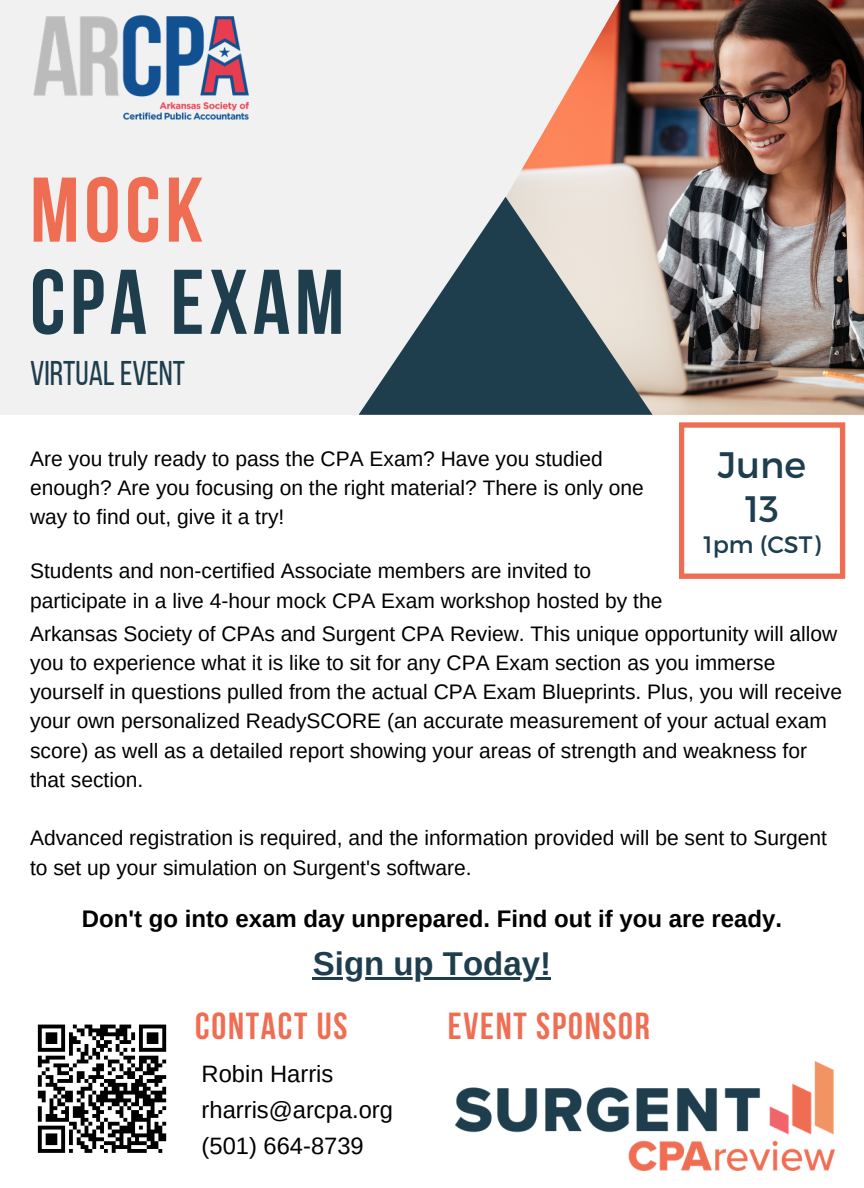
<style>
.page{position:relative;width:864px;height:1188px;background:#fff}
.page>*{position:absolute;margin:0;border:0;box-sizing:border-box;transform-origin:0 0}
.t1{font:700 91.5px/92.2px "Bebas Neue";letter-spacing:.05em;color:#1e3e4e}
.t2{font:700 37.5px "Bebas Neue";letter-spacing:.045em;color:#ef6e53}
.t3{font:36.75px/43.5px "Montserrat";color:#1e3e4e;text-align:center}
.t4{font:34.2px "Bebas Neue";color:#1e3e4e}
.t5{font:700 33px "Arimo";color:#1e3e4e}
.t6{font:700 24px "Arimo";color:#000}
.t7{font:23.7px/36px "Arimo";color:#000}
.t8{font:23.7px "Montserrat";color:#1e3e4e}
.t9{font:21px/29.2px "Arimo";color:#000}
.s1{color:#ef6e53}
</style>
<div class="page">
<div style="left:0;top:0;width:864px;height:415px;background:#f1f1f1"></div>
<img style="left:506px;top:0;width:358px;height:415px">
<img style="left:455px;top:1061px;width:379px;height:109px">
<img style="left:33px;top:14px;width:216px;height:106px">
<svg style="left:359px;top:197px;width:294px;height:218px"></svg>
<svg style="left:679px;top:422px;width:166px;height:157px"></svg>
<hr style="left:313px;top:977px;width:238px;height:3px;background:#1e3e4e">
<svg style="left:37px;top:1024px;width:130px;height:129px"></svg>
<h6 class="t1" style="left:30px;top:173px;width:316px"><span class="s1">MOCK<br></span>CPA EXAM</h6>
<p class="t4" style="left:30px;top:359px;width:157px">VIRTUALEVENT</p>
<h5 class="t9" style="left:30px;top:444px;width:615px">Are you truly ready to pass the CPA Exam? Have you studied enough? Are you focusing on the right material? There is only one way to find out, give it a try!</h5>
<p class="t9" style="left:30px;top:556px;width:634px">Students and non-certified Associate members are invited to participate in a live 4-hour mock CPA Exam workshop hosted by the</p>
<p class="t3" style="left:718px;top:442px;width:90px">June<br>13</p>
<p class="t8" style="left:703px;top:529px;width:119px">1pm (CST)</p>
<p class="t9" style="left:30px;top:619px;width:813px">Arkansas Society of CPAs and Surgent CPA Review. This unique opportunity will allow you to experience what it is like to sit for any CPA Exam section as you immerse yourself in questions pulled from the actual CPA Exam Blueprints. Plus, you will receive your own personalized ReadySCORE (an accurate measurement of your actual exam score) as well as a detailed report showing your areas of strength and weakness for that section.</p>
<h2 class="t9" style="left:30px;top:823px;width:798px">Advanced registration is required, and the information provided will be sent to Surgent to set up your simulation on Surgent's software.</h2>
<p class="t6" style="left:82px;top:905px;width:702px">Don't go into exam day unprepared. Find out if you are ready.</p>
<p class="t5" style="left:313px;top:945px;width:240px">Sign up Today!</p>
<h4 class="t2" style="left:195px;top:1011px;width:154px">CONTACT US</h4>
<h4 class="t2" style="left:448px;top:1011px;width:204px">EVENT SPONSOR</h4>
<p class="t7" style="left:202px;top:1055px;width:193px">Robin Harris rharris@arcpa.org (501) 664-8739</p>
</div>
